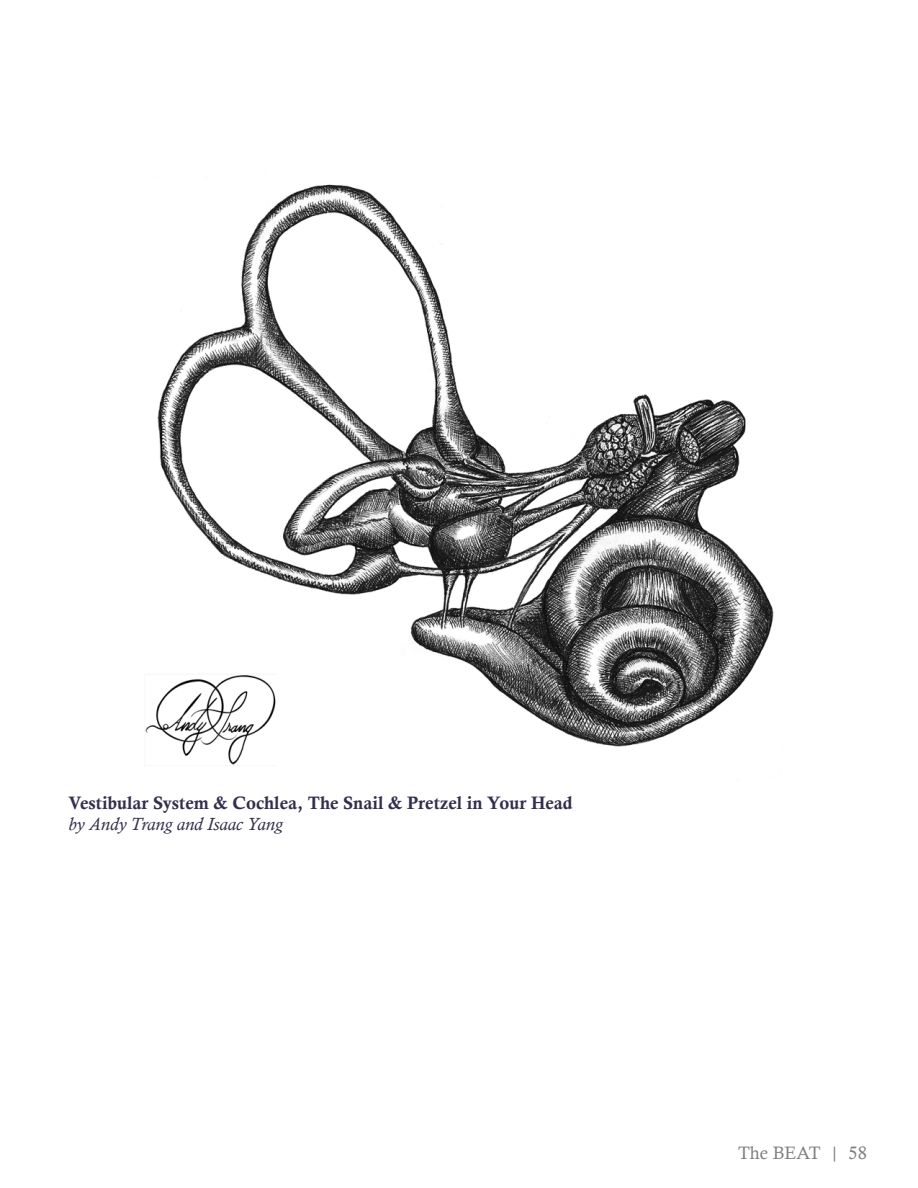
<style>
.page{position:relative;width:918px;height:1188px;background:#fff}
.page>*{position:absolute;margin:0;border:0;box-sizing:border-box;transform-origin:0 0}
.t1{font:18px "Calis MT Bol";color:#312f4b}
.t2{font:italic 18px "Calisto";color:#312f4b}
.t3{font:18px "Calisto";color:#7d7e80}
</style>
<div class="page">
<img style="left:145px;top:177px;width:629px;height:588px">
<p class="t1" style="left:68px;top:792px;width:506px">Vestibular System &amp; Cochlea, The Snail &amp; Pretzel in Your Head</p>
<p class="t2" style="left:68px;top:814px;width:216px">by Andy Trang and Isaac Yang</p>
<p class="t3" style="left:738px;top:1142px;width:130px">The BEAT | 58</p>
</div>
